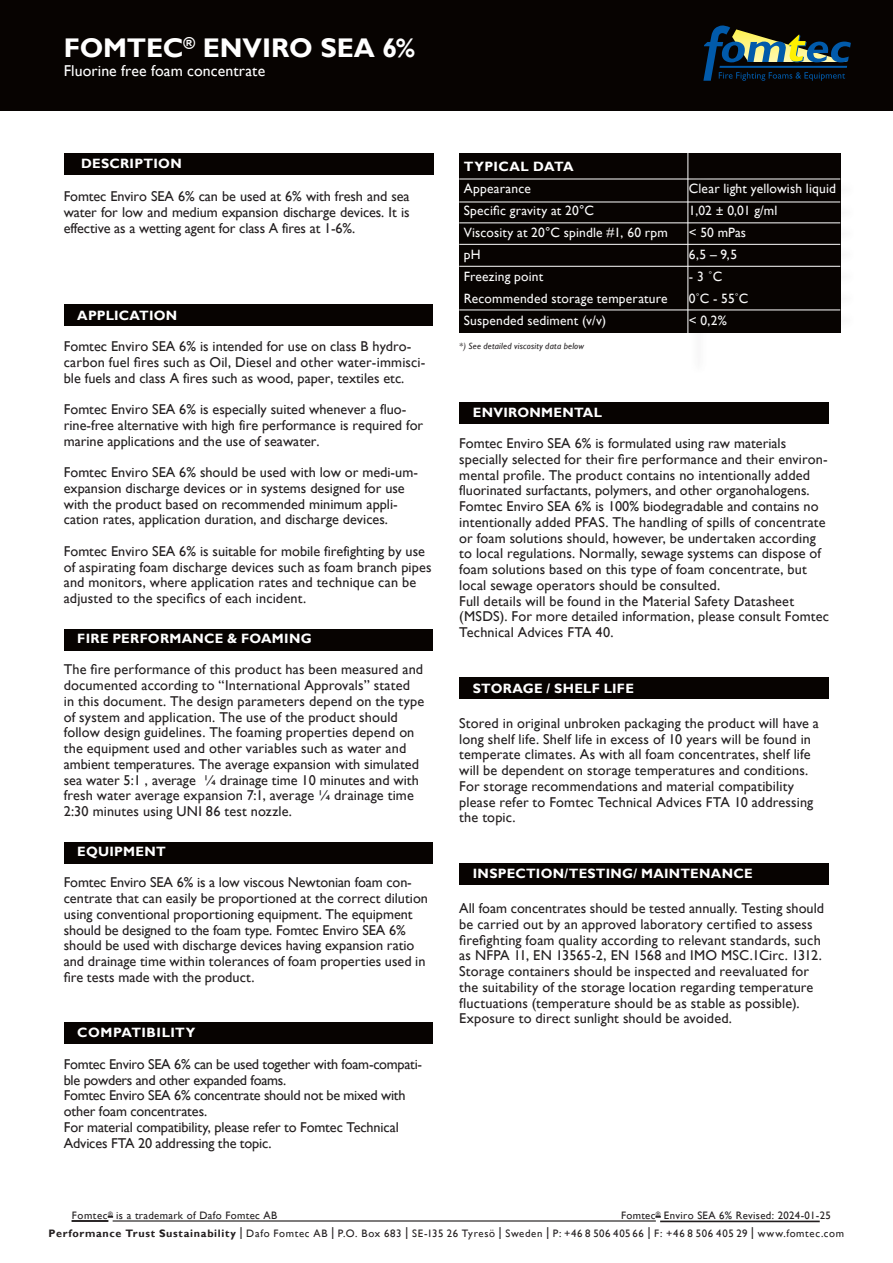
<style>
.page{position:relative;width:893px;height:1263px;background:#fff}
.page>*{position:absolute;margin:0;border:0;box-sizing:border-box;transform-origin:0 0}
.t1{font:700 27px "Gill Sans";color:#fff}
.t2{font:15.75px "Gill Sans";letter-spacing:.005em;color:#fff}
.t3{font:14.25px/15.8px "Gill Sans";letter-spacing:.005em;color:#231f20}
.t4{font:14.25px/15.8px "Gill Sans";letter-spacing:-.02em;color:#231f20}
.t5{font:13.5px "Gill Sans";letter-spacing:.015em;color:#fff}
.t6{font:700 13.5px "Gill Sans";letter-spacing:.02em;color:#fff}
.t7{font:700 13.5px "Gill Sans";letter-spacing:.04em;color:#fff}
.t8{font:10.8px/18px "Gill Sans";letter-spacing:.045em;color:#231f20}
.t9{font:italic 9px "Gill Sans";letter-spacing:.025em;color:#231f20}
.s1{font-weight:700}
.s2{font-size:17.25px}
</style>
<div class="page">
<div style="left:64px;top:1022px;width:369px;height:21px;background:#070301"></div>
<div style="left:459px;top:863px;width:370px;height:21px;background:#070301"></div>
<div style="left:459px;top:677px;width:370px;height:21px;background:#070301"></div>
<div style="left:0;top:0;width:893px;height:111px;background:#070301"></div>
<svg style="left:703px;top:25px;width:148px;height:56px"></svg>
<div style="left:64px;top:842px;width:369px;height:21px;background:#070301"></div>
<div style="left:459px;top:402px;width:370px;height:21px;background:#070301"></div>
<div style="left:64px;top:629px;width:369px;height:22px;background:#070301"></div>
<div style="left:64px;top:305px;width:369px;height:21px;background:#070301"></div>
<div style="left:64px;top:153px;width:370px;height:21px;background:#070301"></div>
<div style="left:459px;top:153px;width:381px;height:180px;background:#070301"></div>
<div style="left:464px;top:181px;width:393px;height:17px;background:#070301"></div>
<hr style="left:459px;top:179px;width:381px;height:1px;background:#fff">
<div style="left:464px;top:225px;width:393px;height:17px;background:#070301"></div>
<hr style="left:459px;top:223px;width:381px;height:1px;background:#fff">
<div style="left:464px;top:204px;width:393px;height:17px;background:#070301"></div>
<hr style="left:459px;top:202px;width:381px;height:1px;background:#fff">
<div style="left:464px;top:268px;width:393px;height:17px;background:#070301"></div>
<hr style="left:459px;top:266px;width:381px;height:1px;background:#fff">
<div style="left:464px;top:246px;width:393px;height:17px;background:#070301"></div>
<hr style="left:459px;top:244px;width:381px;height:1px;background:#fff">
<div style="left:464px;top:312px;width:393px;height:17px;background:#070301"></div>
<hr style="left:459px;top:310px;width:381px;height:1px;background:#fff">
<div style="left:464px;top:290px;width:393px;height:17px;background:#070301"></div>
<div style="left:690px;top:156px;width:17px;height:220px;background:#231f20;opacity:.75"></div>
<hr style="left:688px;top:151px;width:1px;height:209px;background:#fff">
<hr style="left:72px;top:1221px;width:36px;height:1px;background:#231f20">
<hr style="left:113px;top:1221px;width:543px;height:1px;background:#231f20">
<hr style="left:660px;top:1221px;width:160px;height:1px;background:#231f20">
<h1 class="t1" style="left:64px;top:32px;width:353px">FOMTEC<sup>®</sup> ENVIRO SEA 6%</h1>
<p class="t2" style="left:64px;top:62px;width:203px">Fluorine free foam concentrate</p>
<p class="t6" style="left:81px;top:155px;width:102px">DESCRIPTION</p>
<p class="t3" style="left:64px;top:189px;width:347px;text-align:justify">Fomtec Enviro SEA 6% can be used at 6% with fresh and sea water for low and medium expansion discharge devices. It is effective as a wetting agent for class A fires at 1-6%.</p>
<p class="t6" style="left:77px;top:307px;width:101px">APPLICATION</p>
<p class="t3" style="left:64px;top:339px;width:363px">Fomtec Enviro SEA 6% is intended for use on class B hydro&shy;carbon fuel fires such as Oil, Diesel and other water-immisci&shy;ble fuels and class A fires such as wood, paper, textiles etc.</p>
<p class="t3" style="left:64px;top:402px;width:361px">Fomtec Enviro SEA 6% is especially suited whenever a fluo&shy;rine-free alternative with high fire performance is required for marine applications and the use of seawater.</p>
<p class="t3" style="left:64px;top:465px;width:356px">Fomtec Enviro SEA 6% should be used with low or medi-um&shy;expansion discharge devices or in systems designed for use with the product based on recommended minimum appli&shy;cation rates, application duration, and discharge devices.</p>
<p class="t3" style="left:64px;top:543px;width:369px">Fomtec Enviro SEA 6% is suitable for mobile firefighting by use of aspirating foam discharge devices such as foam branch pipes and monitors, where application rates and technique can be adjusted to the specifics of each incident.</p>
<p class="t6" style="left:77px;top:630px;width:236px">FIRE PERFORMANCE &amp; FOAMING</p>
<p class="t3" style="left:64px;top:662px;width:362px">The fire performance of this product has been measured and documented according to “International Approvals” stated<br>in this document. The design parameters depend on the type of system and application. The use of the product should follow design guidelines. The foaming properties depend on the equipment used and other variables such as water and ambient temperatures. The average expansion with simulated sea water 5:1 , average ¼ drainage time 10 minutes and with fresh water average expansion 7:1, average ¼ drainage time 2:30 minutes using UNI 86 test nozzle.</p>
<p class="t6" style="left:77px;top:843px;width:90px">EQUIPMENT</p>
<p class="t3" style="left:64px;top:875px;width:366px">Fomtec Enviro SEA 6% is a low viscous Newtonian foam con&shy;centrate that can easily be proportioned at the correct dilution using conventional proportioning equipment. The equipment should be designed to the foam type. Fomtec Enviro SEA 6% should be used with discharge devices having expansion ratio and drainage time within tolerances of foam properties used in fire tests made with the product.</p>
<p class="t6" style="left:77px;top:1025px;width:120px">COMPATIBILITY</p>
<p class="t4" style="left:64px;top:1056px;width:360px">Fomtec Enviro SEA 6% can be used together with foam-compati&shy;ble powders and other expanded foams.<br>Fomtec Enviro SEA 6% concentrate should not be mixed with other foam concentrates.<br>For material compatibility, please refer to Fomtec Technical Advices FTA 20 addressing the topic.</p>
<p class="t7" style="left:464px;top:158px;width:111px">TYPICAL DATA</p>
<p class="t5" style="left:464px;top:181px;width:69px">Appearance</p>
<p class="t5" style="left:689px;top:181px;width:149px">Clear light yellowish liquid</p>
<p class="t5" style="left:464px;top:203px;width:132px">Specific gravity at 20°C</p>
<p class="t5" style="left:689px;top:203px;width:90px">1,02 ± 0,01 g/ml</p>
<p class="t5" style="left:464px;top:225px;width:206px">Viscosity at 20°C spindle #1, 60 rpm</p>
<p class="t5" style="left:689px;top:225px;width:59px">&lt; 50 mPas</p>
<p class="t5" style="left:464px;top:247px;width:18px">pH</p>
<p class="t5" style="left:689px;top:247px;width:50px">6,5 – 9,5</p>
<p class="t5" style="left:464px;top:269px;width:81px">Freezing point</p>
<p class="t5" style="left:689px;top:269px;width:35px">- 3 ˚C</p>
<p class="t5" style="left:464px;top:291px;width:205px">Recommended storage temperature</p>
<p class="t5" style="left:689px;top:291px;width:61px">0˚C - 55˚C</p>
<p class="t5" style="left:464px;top:313px;width:144px">Suspended sediment (v/v)</p>
<p class="t5" style="left:689px;top:313px;width:40px">&lt; 0,2%</p>
<p class="t9" style="left:459px;top:341px;width:126px">*) See detailed viscosity data below</p>
<p class="t6" style="left:473px;top:404px;width:131px">ENVIRONMENTAL</p>
<p class="t3" style="left:459px;top:436px;width:371px">Fomtec Enviro SEA 6% is formulated using raw materials specially selected for their fire performance and their environ&shy;mental profile. The product contains no intentionally added fluorinated surfactants, polymers, and other organohalogens.<br>Fomtec Enviro SEA 6% is 100% biodegradable and contains no intentionally added PFAS. The handling of spills of concentrate or foam solutions should, however, be undertaken according to local regulations. Normally, sewage systems can dispose of foam solutions based on this type of foam concentrate, but local sewage operators should be consulted.<br>Full details will be found in the Material Safety Datasheet (MSDS). For more detailed information, please consult Fomtec Technical Advices FTA 40.</p>
<p class="t6" style="left:473px;top:680px;width:163px">STORAGE / SHELF LIFE</p>
<p class="t3" style="left:459px;top:715px;width:361px">Stored in original unbroken packaging the product will have a long shelf life. Shelf life in excess of 10 years will be found in temperate climates. As with all foam concentrates, shelf life will be dependent on storage temperatures and conditions.<br>For storage recommendations and material compatibility please refer to Fomtec Technical Advices FTA 10 addressing the topic.</p>
<p class="t6" style="left:473px;top:865px;width:281px">INSPECTION/TESTING/ MAINTENANCE</p>
<p class="t3" style="left:459px;top:901px;width:366px">All foam concentrates should be tested annually. Testing should be carried out by an approved laboratory certified to assess firefighting foam quality according to relevant standards, such as NFPA 11, EN 13565-2, EN 1568 and IMO MSC.1Circ. 1312.<br>Storage containers should be inspected and reevaluated for the suitability of the storage location regarding temperature fluctuations (temperature should be as stable as possible).<br>Exposure to direct sunlight should be avoided.</p>
<p class="t8" style="left:49px;top:1207px;width:797px;text-indent:572px">Fomtec<sup>®</sup> Enviro SEA 6% Revised: 2024-01-25<br><span class="s1">Performance Trust Sustainability</span> <span class="s2">I</span> Dafo Fomtec AB <span class="s2">I</span> P.O. Box 683 <span class="s2">I</span> SE-135 26 Tyresö <span class="s2">I</span> Sweden <span class="s2">I</span> P: +46 8 506 405 66 <span class="s2">I</span> F: +46 8 506 405 29 <span class="s2">I</span> www.fomtec.com</p>
<p class="t8" style="left:72px;top:1207px;width:207px">Fomtec<sup>®</sup> is a trademark of Dafo Fomtec AB</p>
</div>
